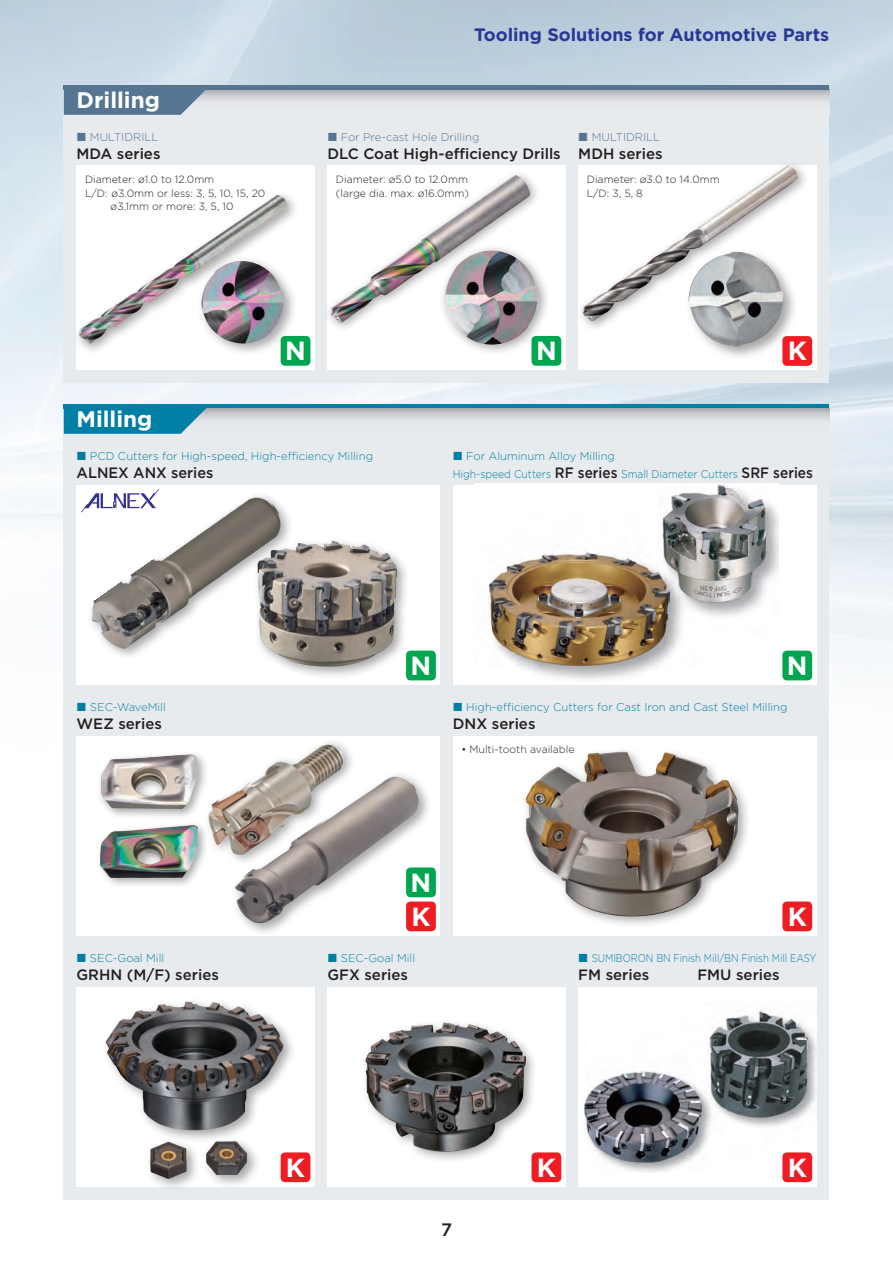
<style>
.page{position:relative;width:893px;height:1263px;background:#fff}
.page>*{position:absolute;margin:0;border:0;box-sizing:border-box;transform-origin:0 0}
.t1{font:700 26.25px "Gotham";color:#fff}
.t2{font:700 22.5px "Gotham";color:#fff}
.t3{font:700 18px "Gotham";color:#273895}
.t4{font:500 18px "Gotham";color:#231f20}
.t5{font:500 15px "Gotham";color:#231f20}
.t6{font:300 11.25px "Gotham";color:#007fa5}
.t7{font:300 11.25px "Gotham";color:#007fa5;scale:.91 1}
.t8{font:300 11.25px "Gotham";color:#567592}
.t9{font:300 11.25px "Gotham";color:#007fa5;scale:.85 1}
.t10{font:300 10.5px/13.5px "Gotham";color:#231f20}
.s1{font-weight:500;font-size:15px;color:#231f20}
</style>
<div class="page">
<img style="left:0;top:0;width:893px;height:829px">
<div style="left:64px;top:404px;width:765px;height:795px;background:#e8ebee"></div>
<div style="left:64px;top:85px;width:765px;height:298px;background:#e8ebee"></div>
<div style="left:77px;top:166px;width:238px;height:204px;background:#fff"></div>
<div style="left:327px;top:166px;width:239px;height:204px;background:#fff"></div>
<div style="left:77px;top:485px;width:363px;height:200px;background:#fff"></div>
<div style="left:453px;top:485px;width:363px;height:200px;background:#fff"></div>
<div style="left:578px;top:166px;width:238px;height:204px;background:#fff"></div>
<div style="left:77px;top:986px;width:238px;height:200px;background:#fff"></div>
<div style="left:327px;top:986px;width:239px;height:200px;background:#fff"></div>
<div style="left:578px;top:986px;width:238px;height:200px;background:#fff"></div>
<div style="left:453px;top:736px;width:363px;height:199px;background:#fff"></div>
<div style="left:73px;top:190px;width:226px;height:166px;background:#231f20;opacity:.4"></div>
<img style="left:79px;top:195px;width:208px;height:149px">
<img style="left:474px;top:483px;width:304px;height:197px">
<div style="left:196px;top:256px;width:101px;height:101px;background:#231f20;opacity:.4"></div>
<img style="left:201px;top:261px;width:83px;height:83px">
<div style="left:324px;top:169px;width:217px;height:165px;background:#231f20;opacity:.4"></div>
<img style="left:331px;top:175px;width:199px;height:147px">
<div style="left:438px;top:244px;width:112px;height:112px;background:#231f20;opacity:.4"></div>
<img style="left:445px;top:250px;width:94px;height:95px">
<div style="left:253px;top:536px;width:158px;height:144px;background:#231f20;opacity:.4"></div>
<img style="left:258px;top:541px;width:139px;height:125px">
<div style="left:86px;top:491px;width:208px;height:169px;background:#231f20;opacity:.4"></div>
<img style="left:83px;top:489px;width:209px;height:166px">
<div style="left:577px;top:160px;width:233px;height:173px;background:#231f20;opacity:.4"></div>
<img style="left:583px;top:165px;width:214px;height:156px">
<div style="left:684px;top:248px;width:114px;height:113px;background:#231f20;opacity:.4"></div>
<img style="left:688px;top:252px;width:95px;height:94px">
<div style="left:145px;top:1136px;width:116px;height:56px;background:#231f20;opacity:.4"></div>
<img style="left:150px;top:1144px;width:97px;height:35px">
<div style="left:101px;top:997px;width:195px;height:147px;background:#231f20;opacity:.4"></div>
<img style="left:106px;top:1001px;width:177px;height:129px">
<div style="left:361px;top:1018px;width:177px;height:146px;background:#231f20;opacity:.4"></div>
<img style="left:365px;top:1022px;width:160px;height:129px">
<img style="left:583px;top:1009px;width:233px;height:163px">
<img style="left:525px;top:751px;width:222px;height:174px">
<div style="left:77px;top:736px;width:363px;height:199px;background:#fff"></div>
<div style="left:97px;top:750px;width:112px;height:71px;background:#231f20;opacity:.4"></div>
<img style="left:101px;top:754px;width:95px;height:55px">
<div style="left:97px;top:821px;width:112px;height:68px;background:#231f20;opacity:.4"></div>
<img style="left:101px;top:825px;width:97px;height:52px">
<img style="left:196px;top:742px;width:156px;height:122px">
<div style="left:230px;top:770px;width:202px;height:166px;background:#231f20;opacity:.4"></div>
<img style="left:234px;top:775px;width:185px;height:150px">
<div style="left:406px;top:901px;width:30px;height:30px;background:#ee1d23;border-radius:4px"></div>
<div style="left:406px;top:867px;width:30px;height:30px;background:#00a54f;border-radius:4px"></div>
<div style="left:281px;top:336px;width:29px;height:30px;background:#00a54f;border-radius:4px"></div>
<div style="left:406px;top:651px;width:30px;height:29px;background:#00a54f;border-radius:4px"></div>
<div style="left:531px;top:336px;width:30px;height:30px;background:#00a54f;border-radius:4px"></div>
<div style="left:782px;top:651px;width:30px;height:29px;background:#00a54f;border-radius:4px"></div>
<div style="left:782px;top:336px;width:30px;height:30px;background:#ee1d23;border-radius:4px"></div>
<div style="left:281px;top:1152px;width:29px;height:30px;background:#ee1d23;border-radius:4px"></div>
<div style="left:531px;top:1152px;width:30px;height:30px;background:#ee1d23;border-radius:4px"></div>
<div style="left:782px;top:1152px;width:30px;height:30px;background:#ee1d23;border-radius:4px"></div>
<div style="left:782px;top:901px;width:30px;height:30px;background:#ee1d23;border-radius:4px"></div>
<hr style="left:64px;top:404px;width:765px;height:4px;background:#007fa5">
<div style="left:170px;top:408px;width:659px;height:26px;background:linear-gradient(to bottom,#bec0c3,#f2f5f8)"></div>
<svg style="left:64px;top:408px;width:146px;height:26px;background:#1a8aac"></svg>
<div style="left:170px;top:89px;width:659px;height:26px;background:linear-gradient(to bottom,#bebfc2,#f2f5f8)"></div>
<div style="left:64px;top:85px;width:765px;height:5px;background:#567592"></div>
<svg style="left:64px;top:90px;width:146px;height:25px;background:#66829c"></svg>
<h2 class="t2" style="left:77px;top:85px;width:85px">Drilling</h2>
<h3 class="t3" style="left:474px;top:23px;width:357px">Tooling Solutions for Automotive Parts</h3>
<p class="t8" style="left:90px;top:130px;width:70px">MULTIDRILL</p>
<p class="t8" style="left:341px;top:130px;width:140px">For Pre-cast Hole Drilling</p>
<p class="t10" style="left:85px;top:173px;width:131px">Diameter: ø1.0 to 12.0mm</p>
<p class="t10" style="left:85px;top:186px;width:182px">L/D: ø3.0mm or less: 3, 5, 10, 15, 20</p>
<p class="t10" style="left:111px;top:200px;width:124px">ø3.1mm or more: 3, 5, 10</p>
<h3 class="t5" style="left:77px;top:144px;width:85px">MDA series</h3>
<h3 class="t5" style="left:327px;top:144px;width:235px">DLC Coat High-efficiency Drills</h3>
<p class="t10" style="left:336px;top:173px;width:135px">Diameter: ø5.0 to 12.0mm (large dia. max. ø16.0mm)</p>
<p class="t8" style="left:592px;top:130px;width:70px">MULTIDRILL</p>
<p class="t10" style="left:587px;top:173px;width:134px">Diameter: ø3.0 to 14.0mm<br>L/D: 3, 5, 8</p>
<h3 class="t5" style="left:578px;top:144px;width:86px">MDH series</h3>
<h2 class="t2" style="left:77px;top:404px;width:77px">Milling</h2>
<h1 class="t1" style="left:285px;top:333px;width:22px">N</h1>
<h1 class="t1" style="left:536px;top:333px;width:22px">N</h1>
<p class="t6" style="left:90px;top:449px;width:285px">PCD Cutters for High-speed, High-efficiency Milling</p>
<p class="t6" style="left:466px;top:449px;width:150px">For Aluminum Alloy Milling</p>
<h1 class="t1" style="left:788px;top:334px;width:21px">K</h1>
<h3 class="t5" style="left:77px;top:463px;width:138px">ALNEX ANX series</h3>
<p class="t7" style="left:453px;top:467px;width:397px">High-speed Cutters <span class="s1">RF series</span> Small Diameter Cutters <span class="s1">SRF series</span></p>
<p class="t6" style="left:90px;top:700px;width:77px">SEC-WaveMill</p>
<h3 class="t5" style="left:77px;top:714px;width:87px">WEZ series</h3>
<h1 class="t1" style="left:411px;top:648px;width:22px">N</h1>
<h1 class="t1" style="left:787px;top:648px;width:22px">N</h1>
<p class="t6" style="left:466px;top:700px;width:323px">High-efficiency Cutters for Cast Iron and Cast Steel Milling</p>
<p class="t10" style="left:461px;top:742px;width:115px">• Multi-tooth available</p>
<h3 class="t5" style="left:453px;top:714px;width:84px">DNX series</h3>
<h1 class="t1" style="left:411px;top:865px;width:22px">N</h1>
<h1 class="t1" style="left:411px;top:899px;width:21px">K</h1>
<h1 class="t1" style="left:788px;top:899px;width:21px">K</h1>
<p class="t6" style="left:90px;top:951px;width:76px">SEC-Goal Mill</p>
<p class="t6" style="left:341px;top:951px;width:76px">SEC-Goal Mill</p>
<p class="t9" style="left:592px;top:951px;width:266px">SUMIBORON BN Finish Mill/BN Finish Mill EASY</p>
<h3 class="t5" style="left:77px;top:965px;width:144px">GRHN (M/F) series</h3>
<h3 class="t5" style="left:327px;top:965px;width:82px">GFX series</h3>
<h3 class="t5" style="left:578px;top:965px;width:72px">FM series</h3>
<h3 class="t5" style="left:697px;top:965px;width:84px">FMU series</h3>
<h1 class="t1" style="left:286px;top:1150px;width:21px">K</h1>
<h1 class="t1" style="left:537px;top:1150px;width:21px">K</h1>
<h1 class="t1" style="left:788px;top:1150px;width:21px">K</h1>
<h3 class="t4" style="left:441px;top:1217px;width:12px">7</h3>
</div>
